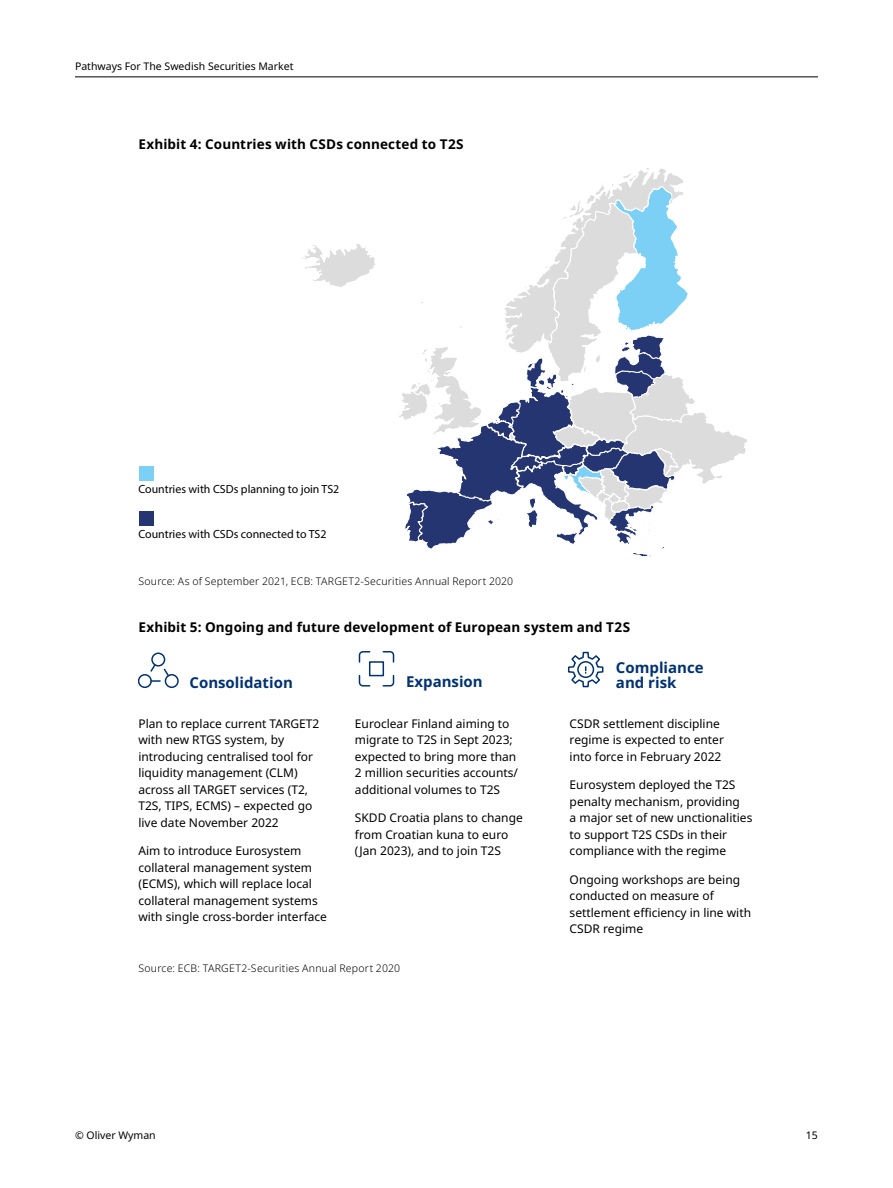
<style>
.page{position:relative;width:893px;height:1188px;background:#fff}
.page>*{position:absolute;margin:0;border:0;box-sizing:border-box;transform-origin:0 0}
.t1{font:700 15px/15px "Noto Sans";color:#003273}
.t2{font:700 13.5px "Noto Sans";letter-spacing:.01em;color:#000}
.t3{font:12px/16.5px "Noto Sans";color:#010101}
.t4{font:11.85px "Myriad Pro";color:#000}
.t5{font:300 10.5px "Noto Sans";letter-spacing:.02em;color:#000}
.t6{font:10.5px "Noto Sans";color:#000}
</style>
<div class="page">
<hr style="left:75px;top:76px;width:743px;height:1px;background:#000">
<svg style="left:302px;top:244px;width:74px;height:43px"></svg>
<svg style="left:399px;top:168px;width:348px;height:389px"></svg>
<div style="left:139px;top:467px;width:14px;height:14px;background:#7cd0f5"></div>
<div style="left:139px;top:511px;width:14px;height:15px;background:#243572"></div>
<svg style="left:567px;top:651px;width:37px;height:37px"></svg>
<svg style="left:358px;top:651px;width:37px;height:36px"></svg>
<div style="left:369px;top:661px;width:15px;height:15px;border:2px solid #003273"></div>
<svg style="left:149px;top:663px;width:20px;height:20px"></svg>
<div style="left:138px;top:674px;width:14px;height:14px;border:2px solid #003273;border-radius:50%"></div>
<div style="left:165px;top:674px;width:14px;height:14px;border:2px solid #003273;border-radius:50%"></div>
<div style="left:151px;top:653px;width:14px;height:14px;border:2px solid #003273;border-radius:50%"></div>
<p class="t6" style="left:75px;top:59px;width:220px">Pathways For The Swedish Securities Market</p>
<p class="t2" style="left:138px;top:134px;width:327px">Exhibit 4: Countries with CSDs connected to T2S</p>
<p class="t4" style="left:138px;top:482px;width:202px">Countries with CSDs planning to join TS2</p>
<p class="t4" style="left:138px;top:527px;width:190px">Countries with CSDs connected to TS2</p>
<p class="t5" style="left:138px;top:574px;width:376px">Source: As of September 2021, ECB: TARGET2‑Securities Annual Report 2020</p>
<p class="t2" style="left:138px;top:617px;width:493px">Exhibit 5: Ongoing and future development of European system and T2S</p>
<p class="t1" style="left:189px;top:675px;width:105px">Consolidation</p>
<p class="t1" style="left:406px;top:675px;width:78px">Expansion</p>
<p class="t3" style="left:138px;top:716px;width:183px">Plan to replace current TARGET2 with new RTGS system, by introducing centralised tool for liquidity management (CLM) across all TARGET services (T2,<br>T2S, TIPS, ECMS) – expected go live date November 2022</p>
<p class="t3" style="left:138px;top:843px;width:190px">Aim to introduce Eurosystem collateral management system (ECMS), which will replace local collateral management systems with single cross-border interface</p>
<p class="t3" style="left:355px;top:716px;width:165px">Euroclear Finland aiming to migrate to T2S in Sept 2023; expected to bring more than<br>2 million securities accounts/ additional volumes to T2S</p>
<p class="t3" style="left:355px;top:810px;width:169px">SKDD Croatia plans to change from Croatian kuna to euro (Jan 2023), and to join T2S</p>
<p class="t5" style="left:138px;top:961px;width:263px">Source: ECB: TARGET2‑Securities Annual Report 2020</p>
<p class="t1" style="left:616px;top:661px;width:89px">Compliance and risk</p>
<p class="t3" style="left:570px;top:716px;width:156px">CSDR settlement discipline regime is expected to enter into force in February 2022</p>
<p class="t3" style="left:570px;top:777px;width:184px">Eurosystem deployed the T2S penalty mechanism, providing<br>a major set of new unctionalities to support T2S CSDs in their compliance with the regime</p>
<p class="t3" style="left:570px;top:872px;width:183px">Ongoing workshops are being conducted on measure of settlement efficiency in line with<br>CSDR regime</p>
<p class="t6" style="left:75px;top:1127px;width:82px">© Oliver Wyman</p>
<p class="t6" style="left:806px;top:1127px;width:14px">15</p>
</div>
